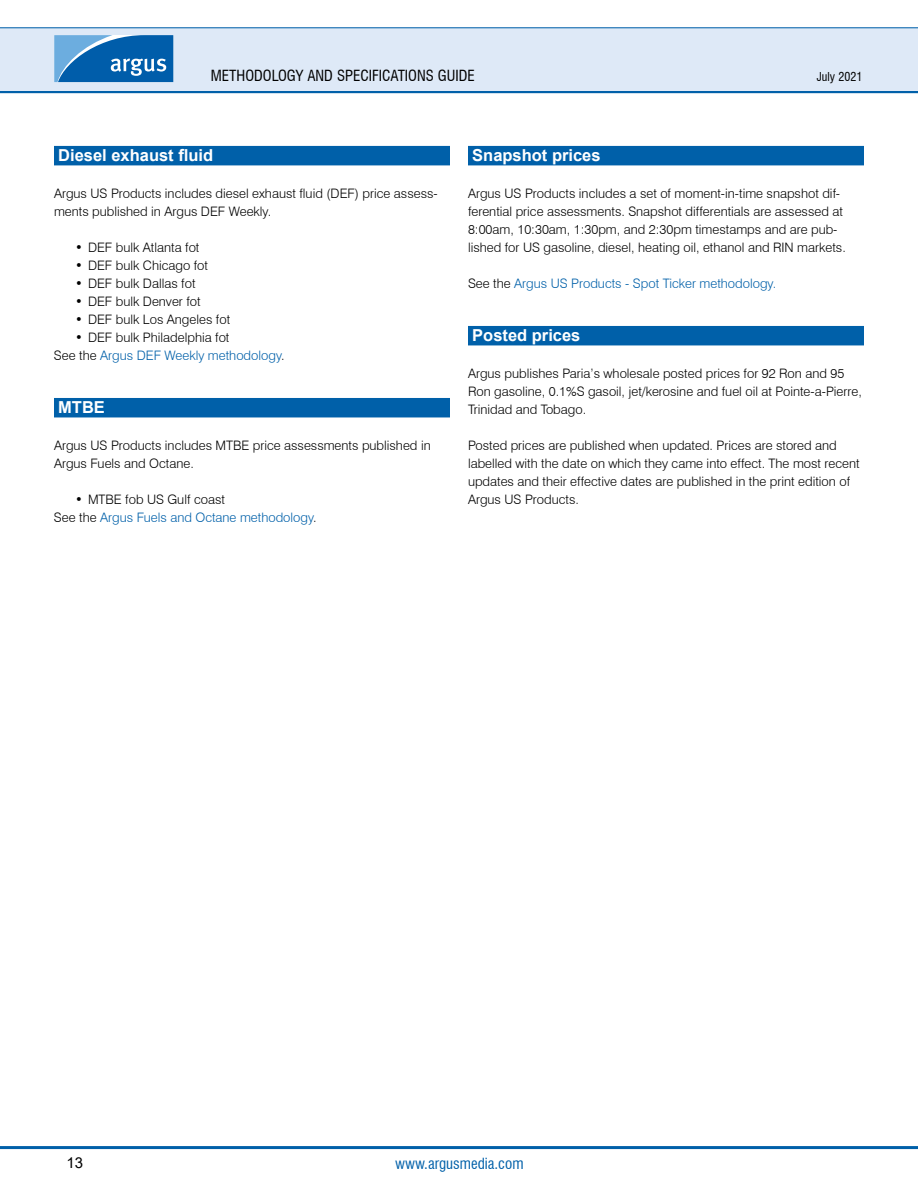
<style>
.page{position:relative;width:918px;height:1188px;background:#fff}
.page>*{position:absolute;margin:0;border:0;box-sizing:border-box;transform-origin:0 0}
.t1{font:700 16.5px "Arial";color:#fff}
.t2{font:condensed 15px "Swiss 721 BT";color:#000}
.t3{font:condensed 15px "Swiss 721 BT";color:#0060a9}
.t4{font:15px "Arial";color:#000}
.t5{font:300 13.05px/18px "Swiss 721 BT";color:#000}
.t6{font:300 13.05px/18px "Swiss 721 BT";color:#0060a9}
.t7{font:condensed 12px "Swiss 721 BT";color:#000}
.s1{color:#0060a9}
.s2{color:#000}
</style>
<div class="page">
<hr style="left:0;top:90px;width:918px;height:3px;background:#0060a9">
<div style="left:0;top:28px;width:918px;height:63px;background:#dee9f7"></div>
<hr style="left:0;top:27px;width:918px;height:1px;background:#0060a9">
<hr style="left:0;top:1146px;width:918px;height:3px;background:#0060a9">
<svg style="left:54px;top:35px;width:119px;height:47px;background:#307ebd"></svg>
<div style="left:54px;top:146px;width:396px;height:19px;background:#0060a9"></div>
<div style="left:54px;top:398px;width:396px;height:19px;background:#0060a9"></div>
<div style="left:468px;top:146px;width:396px;height:19px;background:#0060a9"></div>
<div style="left:468px;top:326px;width:396px;height:19px;background:#0060a9"></div>
<p class="t2" style="left:211px;top:67px;width:265px">Methodology and specifications guide</p>
<p class="t7" style="left:817px;top:69px;width:47px">July 2021</p>
<p class="t1" style="left:58px;top:144px;width:156px">Diesel exhaust fluid</p>
<p class="t5" style="left:54px;top:184px;width:385px">Argus US Products includes diesel exhaust fluid (DEF) price assess&shy;ments published in Argus DEF Weekly.</p>
<p class="t5" style="left:75px;top:238px;width:126px">• DEF bulk Atlanta fot</p>
<p class="t5" style="left:75px;top:256px;width:134px">• DEF bulk Chicago fot</p>
<p class="t5" style="left:75px;top:274px;width:122px">• DEF bulk Dallas fot</p>
<p class="t5" style="left:75px;top:292px;width:127px">• DEF bulk Denver fot</p>
<p class="t5" style="left:75px;top:310px;width:156px">• DEF bulk Los Angeles fot</p>
<p class="t5" style="left:54px;top:328px;width:232px;text-indent:21px">• DEF bulk Philadelphia fot<br>See the <span class="s1">Argus DEF Weekly methodology</span>.</p>
<p class="t1" style="left:58px;top:396px;width:48px">MTBE</p>
<p class="t5" style="left:54px;top:436px;width:378px">Argus US Products includes MTBE price assessments published in<br>Argus Fuels and Octane.</p>
<p class="t6" style="left:54px;top:490px;width:264px;text-indent:21px"><span class="s2">• MTBE fob US Gulf coast<br>See the</span> Argus Fuels and Octane methodology<span class="s2">.</span></p>
<p class="t1" style="left:472px;top:144px;width:130px">Snapshot prices</p>
<p class="t5" style="left:468px;top:184px;width:379px">Argus US Products includes a set of moment-in-time snapshot dif&shy;ferential price assessments. Snapshot differentials are assessed at 8:00am, 10:30am, 1:30pm, and 2:30pm timestamps and are pub&shy;lished for US gasoline, diesel, heating oil, ethanol and RIN markets.</p>
<p class="t6" style="left:468px;top:274px;width:310px"><span class="s2">See the</span> Argus US Products - Spot Ticker methodology.</p>
<p class="t1" style="left:472px;top:324px;width:110px">Posted prices</p>
<p class="t5" style="left:468px;top:364px;width:395px">Argus publishes Paria’s wholesale posted prices for 92 Ron and 95<br>Ron gasoline, 0.1%S gasoil, jet/kerosine and fuel oil at Pointe-a-Pierre,<br>Trinidad and Tobago.</p>
<p class="t5" style="left:468px;top:436px;width:393px">Posted prices are published when updated. Prices are stored and labelled with the date on which they came into effect. The most recent updates and their effective dates are published in the print edition of Argus US Products.</p>
<p class="t4" style="left:67px;top:1152px;width:18px">13</p>
<p class="t3" style="left:395px;top:1154px;width:130px">www.argusmedia.com</p>
</div>
